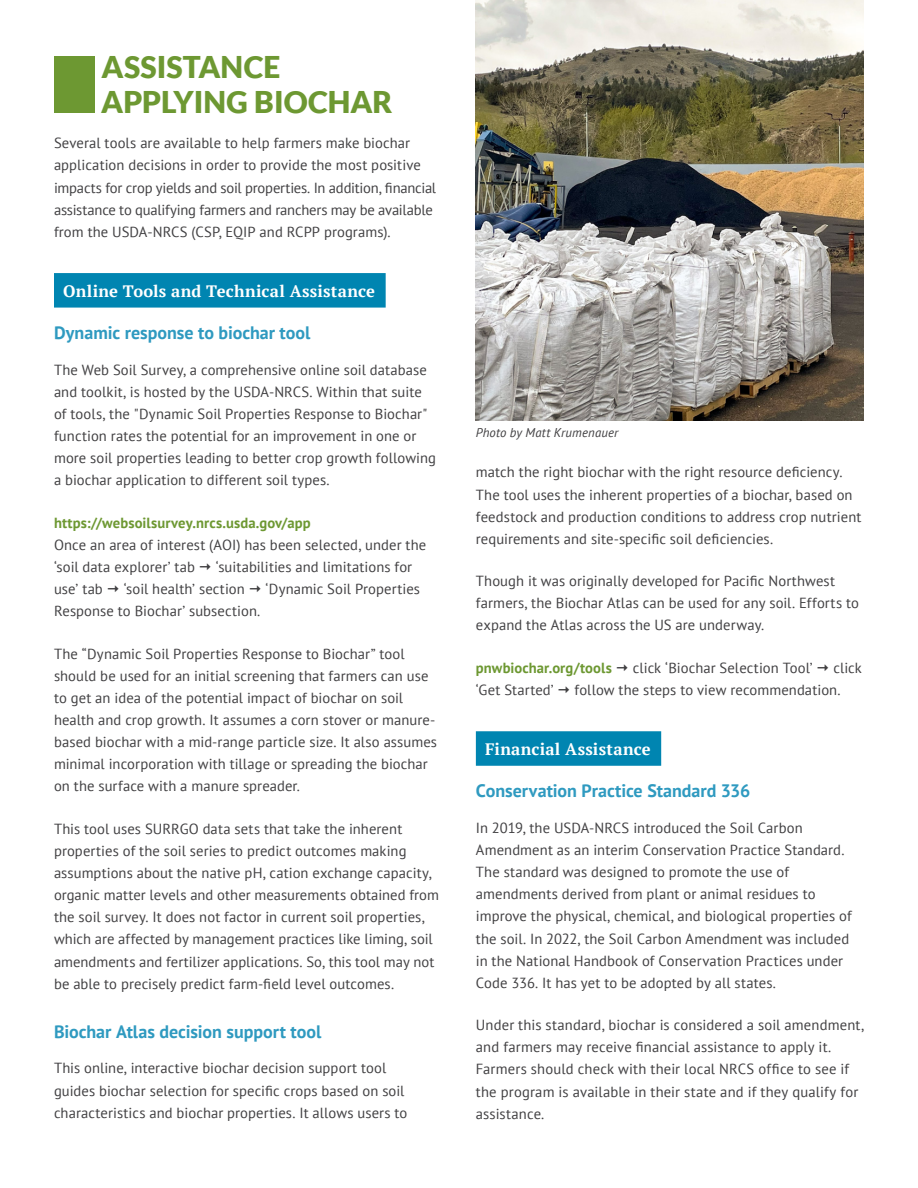
<style>
.page{position:relative;width:918px;height:1188px;background:#fff}
.page>*{position:absolute;margin:0;border:0;box-sizing:border-box;transform-origin:0 0}
.t1{font:900 30px/34.5px "Lato";color:#6d9832}
.t2{font:700 18px "PT Sans";color:#2f9ac0}
.t3{font:700 16.5px "PT Serif";letter-spacing:.015em;color:#fff}
.t4{font:14.7px/22.2px "PT Sans";letter-spacing:.005em;color:#414042}
.t5{font:700 14.7px "PT Sans";letter-spacing:.005em;color:#6d9832}
.t6{font:italic 12.75px "PT Sans";letter-spacing:.015em;color:#414042}
</style>
<div class="page">
<div style="left:54px;top:56px;width:40px;height:57px;background:#6d9832"></div>
<div style="left:54px;top:273px;width:332px;height:35px;background:#0085b1"></div>
<div style="left:476px;top:731px;width:185px;height:35px;background:#0085b1"></div>
<img style="left:476px;top:0;width:387px;height:420px">
<h1 class="t1" style="left:101px;top:49px;width:293px">ASSISTANCE<br>APPLYING BIOCHAR</h1>
<p class="t4" style="left:54px;top:132px;width:384px">Several tools are available to help farmers make biochar application decisions in order to provide the most positive impacts for crop yields and soil properties. In addition, financial assistance to qualifying farmers and ranchers may be available from the USDA-NRCS (CSP, EQIP and RCPP programs).</p>
<p class="t3" style="left:63px;top:280px;width:313px">Online Tools and Technical Assistance</p>
<p class="t2" style="left:54px;top:321px;width:258px">Dynamic response to biochar tool</p>
<p class="t4" style="left:54px;top:358px;width:384px">The Web Soil Survey, a comprehensive online soil database and toolkit, is hosted by the USDA-NRCS. Within that suite of tools, the "Dynamic Soil Properties Response to Biochar" function rates the potential for an improvement in one or more soil properties leading to better crop growth following a biochar application to different soil types.</p>
<p class="t5" style="left:54px;top:513px;width:258px">https://websoilsurvey.nrcs.usda.gov/app</p>
<p class="t4" style="left:54px;top:533px;width:374px">Once an area of interest (AOI) has been selected, under the ‘soil data explorer’ tab</p>
<p class="t4" style="left:216px;top:555px;width:198px">‘suitabilities and limitations for</p>
<p class="t4" style="left:54px;top:578px;width:50px">use’ tab</p>
<p class="t4" style="left:124px;top:578px;width:123px">‘soil health’ section</p>
<p class="t4" style="left:266px;top:578px;width:156px">‘Dynamic Soil Properties</p>
<p class="t4" style="left:54px;top:600px;width:208px">Response to Biochar’ subsection.</p>
<p class="t4" style="left:54px;top:642px;width:385px">The “Dynamic Soil Properties Response to Biochar” tool should be used for an initial screening that farmers can use to get an idea of the potential impact of biochar on soil health and crop growth. It assumes a corn stover or manure&shy;based biochar with a mid-range particle size. It also assumes minimal incorporation with tillage or spreading the biochar on the surface with a manure spreader.</p>
<p class="t4" style="left:54px;top:817px;width:386px">This tool uses SURRGO data sets that take the inherent properties of the soil series to predict outcomes making assumptions about the native pH, cation exchange capacity, organic matter levels and other measurements obtained from the soil survey. It does not factor in current soil properties, which are affected by management practices like liming, soil amendments and fertilizer applications. So, this tool may not be able to precisely predict farm-field level outcomes.</p>
<p class="t2" style="left:54px;top:1019px;width:269px">Biochar Atlas decision support tool</p>
<p class="t4" style="left:54px;top:1057px;width:355px">This online, interactive biochar decision support tool guides biochar selection for specific crops based on soil characteristics and biochar properties. It allows users to</p>
<p class="t6" style="left:476px;top:424px;width:144px">Photo by Matt Krumenauer</p>
<p class="t4" style="left:476px;top:461px;width:387px">match the right biochar with the right resource deficiency.<br>The tool uses the inherent properties of a biochar, based on feedstock and production conditions to address crop nutrient requirements and site-specific soil deficiencies.</p>
<p class="t4" style="left:476px;top:570px;width:385px">Though it was originally developed for Pacific Northwest farmers, the Biochar Atlas can be used for any soil. Efforts to expand the Atlas across the US are underway.</p>
<p class="t5" style="left:476px;top:658px;width:138px">pnwbiochar.org/tools</p>
<p class="t4" style="left:633px;top:656px;width:181px">click ‘Biochar Selection Tool’</p>
<p class="t4" style="left:833px;top:656px;width:30px">click</p>
<p class="t4" style="left:476px;top:678px;width:79px">‘Get Started’</p>
<p class="t4" style="left:575px;top:678px;width:268px">follow the steps to view recommendation.</p>
<p class="t3" style="left:485px;top:738px;width:167px">Financial Assistance</p>
<p class="t2" style="left:476px;top:779px;width:276px">Conservation Practice Standard 336</p>
<p class="t4" style="left:476px;top:816px;width:377px">In 2019, the USDA-NRCS introduced the Soil Carbon Amendment as an interim Conservation Practice Standard.<br>The standard was designed to promote the use of amendments derived from plant or animal residues to improve the physical, chemical, and biological properties of the soil. In 2022, the Soil Carbon Amendment was included in the National Handbook of Conservation Practices under Code 336. It has yet to be adopted by all states.</p>
<p class="t4" style="left:476px;top:1014px;width:390px">Under this standard, biochar is considered a soil amendment, and farmers may receive financial assistance to apply it.<br>Farmers should check with their local NRCS office to see if the program is available in their state and if they qualify for assistance.</p>
</div>
